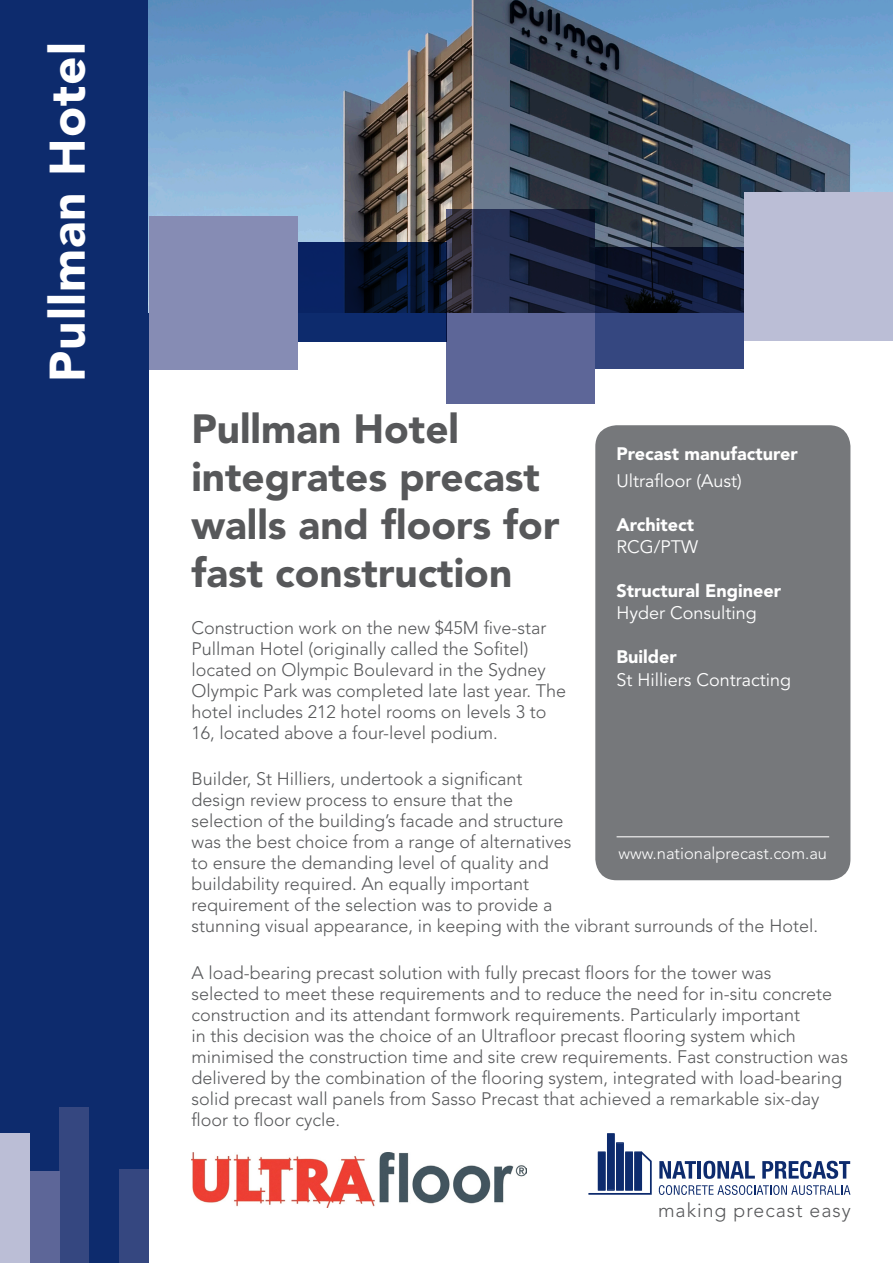
<style>
.page{position:relative;width:893px;height:1263px;background:#fff}
.page>*{position:absolute;margin:0;border:0;box-sizing:border-box;transform-origin:0 0}
.Side_Headline{font:900 49.5px "Avenir LT Std";letter-spacing:.02em;color:#fff}
.Headline{font:900 40.5px/48px "Avenir LT Std";color:#57585a}
.t1{font:300 19.5px "Avenir LT Std";letter-spacing:.05em;color:#57585a}
.Quotes{font:300 18px/21px "Avenir LT Std";color:#57585a}
.Credit_Header{font:900 18px/22.5px "Avenir LT Std";color:#fff}
.Credit_Header-2{font:18px/22.5px "Avenir LT Std";color:#fff}
.Credit_Copy{font:18px "Avenir LT Std";color:#fff}
.t2{font:300 16.5px "Avenir LT Std";color:#fff}
.s1{font-weight:400}
.s2{font-weight:900}
</style>
<div class="page">
<div style="left:0;top:0;width:149px;height:1263px;background:#0d2b6d"></div>
<svg style="left:588px;top:1133px;width:64px;height:62px"></svg>
<div style="left:635px;top:1153px;width:6px;height:36px;background:#0d2b6d"></div>
<svg style="left:659px;top:1161px;width:37px;height:17px"></svg>
<hr style="left:698px;top:1161px;width:3px;height:17px;background:#0d2b6d">
<svg style="left:703px;top:1161px;width:52px;height:18px"></svg>
<svg style="left:762px;top:1161px;width:88px;height:18px"></svg>
<svg style="left:659px;top:1185px;width:191px;height:10px"></svg>
<img style="left:149px;top:0;width:744px;height:248px">
<div style="left:60px;top:1107px;width:29px;height:156px;background:#354780"></div>
<div style="left:119px;top:1169px;width:30px;height:94px;background:#354780"></div>
<div style="left:30px;top:1171px;width:30px;height:92px;background:#5d6698"></div>
<div style="left:0;top:1133px;width:30px;height:130px;background:#bbbed6"></div>
<svg style="left:298px;top:242px;width:148px;height:100px;background:#081c48"></svg>
<svg style="left:446px;top:210px;width:149px;height:194px;background:#3d456b"></svg>
<svg style="left:595px;top:248px;width:149px;height:121px;background:#1f2c53"></svg>
<div style="left:149px;top:217px;width:149px;height:153px;background:#868cb4"></div>
<div style="left:744px;top:193px;width:149px;height:148px;background:#bbbed6"></div>
<div style="left:595px;top:425px;width:255px;height:455px;background:#76787b;border-radius:21px"></div>
<hr style="left:617px;top:836px;width:212px;height:1px;background:#fff">
<img style="left:191px;top:1152px;width:335px;height:56px">
<p class="Side_Headline" style="left:38px;top:382px;width:341px;rotate:-90deg">Pullman Hotel</p>
<p class="Headline" style="left:191px;top:405px;width:370px">Pullman Hotel integrates precast walls and floors for fast construction</p>
<p class="Quotes" style="left:191px;top:617px;width:376px">Construction work on the new $45M five-star Pullman Hotel (originally called the Sofitel) located on Olympic Boulevard in the Sydney Olympic Park was completed late last year. The hotel includes 212 hotel rooms on levels 3 to 16, located above a four-level podium.</p>
<p class="Quotes" style="left:191px;top:768px;width:628px">Builder, St Hilliers, undertook a significant<br>design review process to ensure that the<br>selection of the building’s facade and structure<br>was the best choice from a range of alternatives<br>to ensure the demanding level of quality and<br>buildability required. An equally important<br>requirement of the selection was to provide a<br>stunning visual appearance, in keeping with the vibrant surrounds of the Hotel.</p>
<p class="Quotes" style="left:191px;top:962px;width:658px">A load-bearing precast solution with fully precast floors for the tower was<br>selected to meet these requirements and to reduce the need for in-situ concrete construction and its attendant formwork requirements. Particularly important<br>in this decision was the choice of an Ultrafloor precast flooring system which minimised the construction time and site crew requirements. Fast construction was delivered by the combination of the flooring system, integrated with load-bearing solid precast wall panels from Sasso Precast that achieved a remarkable six-day floor to floor cycle.</p>
<p class="Credit_Header" style="left:617px;top:442px;width:183px">Precast manufacturer</p>
<p class="Credit_Copy" style="left:617px;top:470px;width:127px">Ultrafloor (Aust)</p>
<p class="Credit_Header" style="left:617px;top:513px;width:83px">Architect<br><span class="s1">RCG/PTW</span></p>
<p class="Credit_Header" style="left:617px;top:579px;width:166px">Structural Engineer<br><span class="s1">Hyder Consulting</span></p>
<p class="Credit_Header-2" style="left:617px;top:646px;width:176px"><span class="s2">Builder<br></span>St Hilliers Contracting</p>
<p class="t2" style="left:619px;top:843px;width:210px">www.nationalprecast.com.au</p>
<p class="t1" style="left:658px;top:1198px;width:194px">making precast easy</p>
</div>
